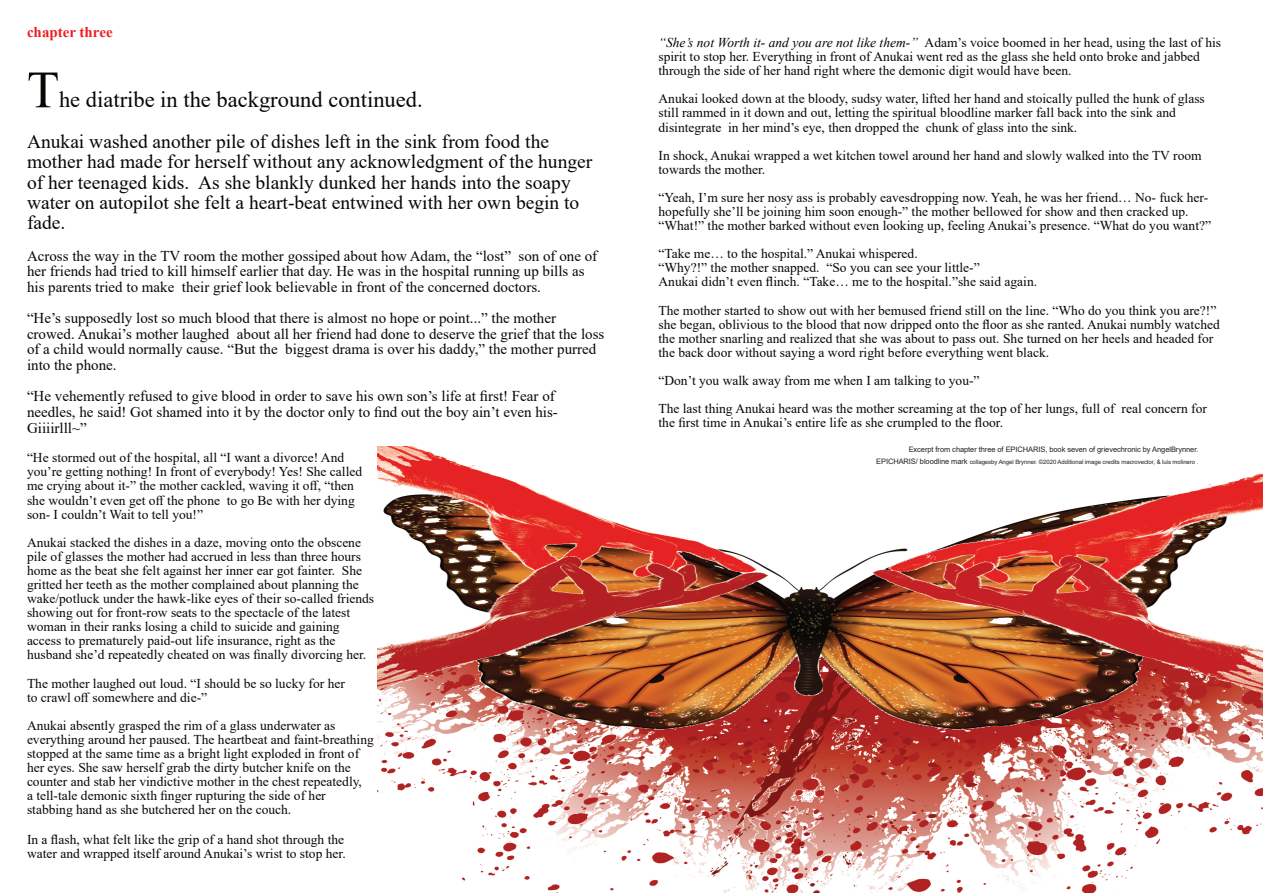
<style>
.page{position:relative;width:1263px;height:893px;background:#fff}
.page>*{position:absolute;margin:0;border:0;box-sizing:border-box;transform-origin:0 0}
.t1{font:52.5px "Times New Roman";color:#080704}
.t2{font:22.5px "Times New Roman";color:#080704}
.t3{font:19.5px/20.3px "Times New Roman";color:#080704}
.t4{font:15px/15.6px "Times New Roman";color:#080704}
.t5{font:700 15px "Times New Roman";color:#ee1e23}
.t6{font:13.5px/14.1px "Times New Roman";color:#080704}
.t7{font:7.5px "Arial";letter-spacing:-.01em;color:#231f20}
.t8{font:6px "Arial";letter-spacing:-.01em;color:#231f20}
.s1{font-style:italic}
.s2{font-size:7.5px}
</style>
<div class="page">
<img style="left:378px;top:446px;width:885px;height:447px">
<p class="t5" style="left:27px;top:27px;width:87px">chapter three</p>
<h1 class="t1" style="left:27px;top:71px;width:34px">T</h1>
<h2 class="t2" style="left:59px;top:92px;width:365px">he diatribe in the background continued.</h2>
<p class="t3" style="left:27px;top:133px;width:567px">Anukai washed another pile of dishes left in the sink from food the mother had made for herself without any acknowledgment of the hunger of her teenaged kids. As she blankly dunked her hands into the soapy water on autopilot she felt a heart-beat entwined with her own begin to fade.</p>
<p class="t4" style="left:27px;top:249px;width:572px">Across the way in the TV room the mother gossiped about how Adam, the “lost” son of one of her friends had tried to kill himself earlier that day. He was in the hospital running up bills as his parents tried to make their grief look believable in front of the concerned doctors.</p>
<p class="t4" style="left:27px;top:312px;width:579px">“He’s supposedly lost so much blood that there is almost no hope or point...” the mother crowed. Anukai’s mother laughed about all her friend had done to deserve the grief that the loss of a child would normally cause. “But the biggest drama is over his daddy,” the mother purred into the phone.</p>
<p class="t4" style="left:27px;top:390px;width:532px">“He vehemently refused to give blood in order to save his own son’s life at first! Fear of needles, he said! Got shamed into it by the doctor only to find out the boy ain’t even his-<br>Giiiirlll~”</p>
<p class="t6" style="left:27px;top:452px;width:337px">“He stormed out of the hospital, all “I want a divorce! And you’re getting nothing! In front of everybody! Yes! She called me crying about it-” the mother cackled, waving it off, “then she wouldn’t even get off the phone to go Be with her dying son- I couldn’t Wait to tell you!”</p>
<p class="t6" style="left:27px;top:536px;width:349px">Anukai stacked the dishes in a daze, moving onto the obscene pile of glasses the mother had accrued in less than three hours home as the beat she felt against her inner ear got fainter. She gritted her teeth as the mother complained about planning the wake/potluck under the hawk-like eyes of their so-called friends showing out for front-row seats to the spectacle of the latest woman in their ranks losing a child to suicide and gaining access to prematurely paid-out life insurance, right as the husband she’d repeatedly cheated on was finally divorcing her.</p>
<p class="t6" style="left:27px;top:677px;width:319px">The mother laughed out loud. “I should be so lucky for her to crawl off somewhere and die-”</p>
<p class="t6" style="left:27px;top:719px;width:348px">Anukai absently grasped the rim of a glass underwater as everything around her paused. The heartbeat and faint-breathing stopped at the same time as a bright light exploded in front of her eyes. She saw herself grab the dirty butcher knife on the counter and stab her vindictive mother in the chest repeatedly,<br>a tell-tale demonic sixth finger rupturing the side of her stabbing hand as she butchered her on the couch.</p>
<p class="t6" style="left:27px;top:834px;width:320px">In a flash, what felt like the grip of a hand shot through the water and wrapped itself around Anukai’s wrist to stop her.</p>
<p class="t6" style="left:658px;top:37px;width:564px"><span class="s1">“She’s not Worth it- and you are not like them-”</span> Adam’s voice boomed in her head, using the last of his spirit to stop her. Everything in front of Anukai went red as the glass she held onto broke and jabbed through the side of her hand right where the demonic digit would have been.</p>
<p class="t6" style="left:658px;top:93px;width:548px">Anukai looked down at the bloody, sudsy water, lifted her hand and stoically pulled the hunk of glass still rammed in it down and out, letting the spiritual bloodline marker fall back into the sink and disintegrate in her mind’s eye, then dropped the chunk of glass into the sink.</p>
<p class="t6" style="left:658px;top:149px;width:545px">In shock, Anukai wrapped a wet kitchen towel around her hand and slowly walked into the TV room towards the mother.</p>
<p class="t6" style="left:658px;top:192px;width:554px">“Yeah, I’m sure her nosy ass is probably eavesdropping now. Yeah, he was her friend… No- fuck her&shy;hopefully she’ll be joining him soon enough-” the mother bellowed for show and then cracked up. “What!” the mother barked without even looking up, feeling Anukai’s presence. “What do you want?”</p>
<p class="t6" style="left:658px;top:248px;width:380px">“Take me… to the hospital.” Anukai whispered.<br>“Why?!” the mother snapped. “So you can see your little-”<br>Anukai didn’t even flinch. “Take… me to the hospital.”she said again.</p>
<p class="t6" style="left:658px;top:304px;width:563px">The mother started to show out with her bemused friend still on the line. “Who do you think you are?!” she began, oblivious to the blood that now dripped onto the floor as she ranted. Anukai numbly watched the mother snarling and realized that she was about to pass out. She turned on her heels and headed for the back door without saying a word right before everything went black.</p>
<p class="t6" style="left:658px;top:368px;width:550px;line-height:28.1px">“Don’t you walk away from me when I am talking to you-”<br>The last thing Anukai heard was the mother screaming at the top of her lungs, full of real concern for</p>
<p class="t6" style="left:658px;top:417px;width:346px">the first time in Anukai’s entire life as she crumpled to the floor.</p>
<p class="t7" style="left:909px;top:446px;width:291px">Excerpt from chapter three of EPICHARIS, book seven of grievechronic by AngelBrynner.</p>
<p class="t8" style="left:876px;top:460px;width:324px"><span class="s2">EPICHARIS/ bloodline mark</span> collagesby Angel Brynner. ©2020 Additional image credits macrovector, &amp; luis molinero .</p>
</div>
